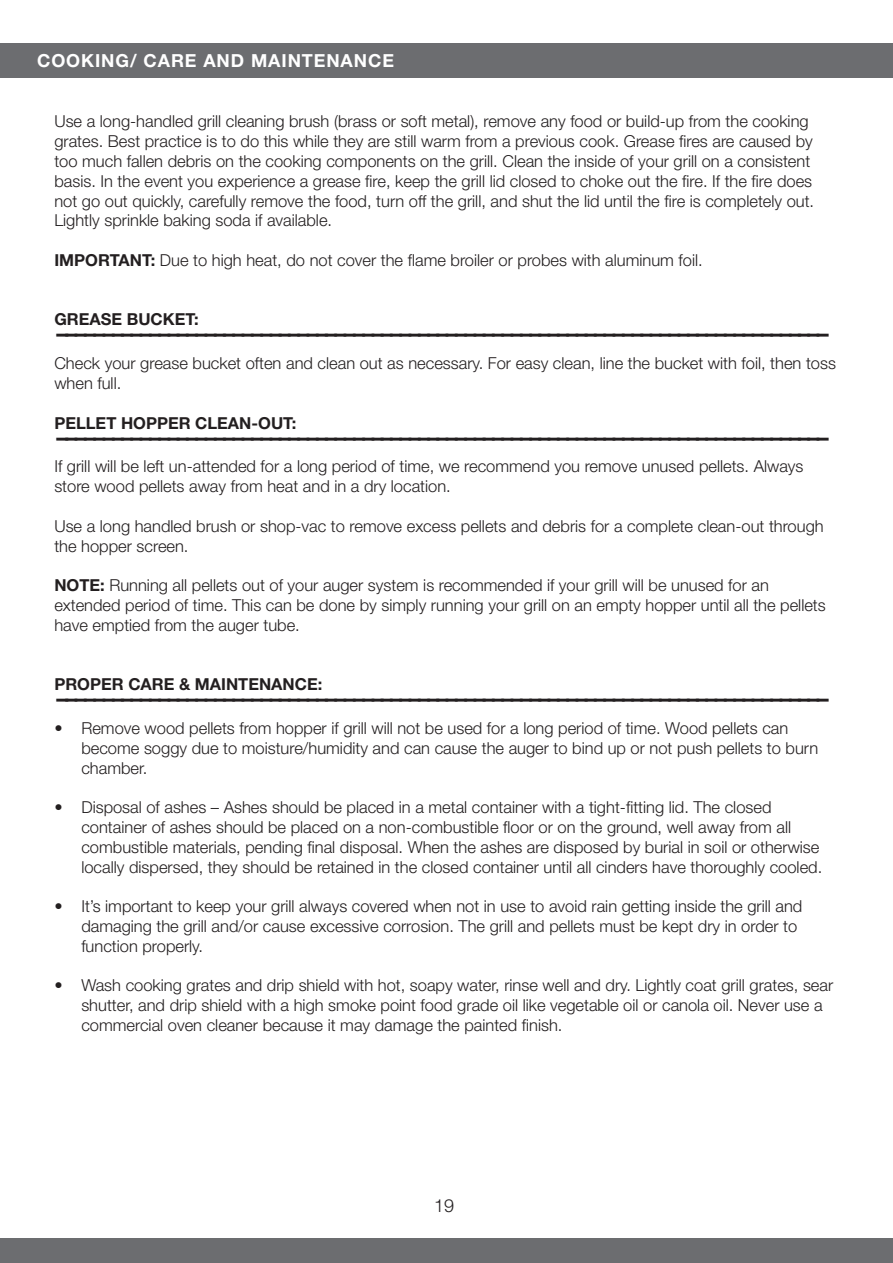
<style>
.page{position:relative;width:893px;height:1263px;background:#fff}
.page>*{position:absolute;margin:0;border:0;box-sizing:border-box;transform-origin:0 0}
.t1{font:700 18px "Helvetica Neue LT Std";letter-spacing:.05em;color:#fff}
.t2{font:300 18px "Helvetica Neue LT Std";color:#231f20}
.t3{font:300 16.5px/19.8px "Helvetica Neue LT Std";color:#231f20}
.t4{font:900 expanded 16.5px "Helvetica Neue LT Std";color:#231f20;scale:2 1}
.t5{font:700 16.5px "Helvetica Neue LT Std";color:#231f20}
.s1{font-weight:700}
</style>
<div class="page">
<div style="left:0;top:1238px;width:893px;height:25px;background:#6c6d70"></div>
<div style="left:0;top:43px;width:893px;height:35px;background:#6c6d70"></div>
<p class="t1" style="left:37px;top:50px;width:358px">COOKING/ CARE AND MAINTENANCE</p>
<p class="t3" style="left:54px;top:111px;width:761px">Use a long-handled grill cleaning brush (brass or soft metal), remove any food or build-up from the cooking grates. Best practice is to do this while they are still warm from a previous cook. Grease fires are caused by too much fallen debris on the cooking components on the grill. Clean the inside of your grill on a consistent basis. In the event you experience a grease fire, keep the grill lid closed to choke out the fire. If the fire does not go out quickly, carefully remove the food, turn off the grill, and shut the lid until the fire is completely out.<br>Lightly sprinkle baking soda if available.</p>
<p class="t3" style="left:54px;top:250px;width:650px"><span class="s1">IMPORTANT:</span> Due to high heat, do not cover the flame broiler or probes with aluminum foil.</p>
<p class="t5" style="left:54px;top:309px;width:146px">GREASE BUCKET:</p>
<p class="t4" style="left:54px;top:324px;width:390px">-----------------------------------------------------------------------------------</p>
<p class="t3" style="left:54px;top:353px;width:783px">Check your grease bucket often and clean out as necessary. For easy clean, line the bucket with foil, then toss when full.</p>
<p class="t5" style="left:54px;top:412px;width:244px">PELLET HOPPER CLEAN-OUT:</p>
<p class="t4" style="left:54px;top:427px;width:390px">-----------------------------------------------------------------------------------</p>
<p class="t3" style="left:54px;top:456px;width:751px">If grill will be left un-attended for a long period of time, we recommend you remove unused pellets. Always store wood pellets away from heat and in a dry location.</p>
<p class="t3" style="left:54px;top:516px;width:771px">Use a long handled brush or shop-vac to remove excess pellets and debris for a complete clean-out through the hopper screen.</p>
<p class="t3" style="left:54px;top:575px;width:773px"><span class="s1">NOTE:</span> Running all pellets out of your auger system is recommended if your grill will be unused for an extended period of time. This can be done by simply running your grill on an empty hopper until all the pellets have emptied from the auger tube.</p>
<p class="t5" style="left:54px;top:674px;width:269px">PROPER CARE &amp; MAINTENANCE:</p>
<p class="t4" style="left:54px;top:688px;width:390px">-----------------------------------------------------------------------------------</p>
<p class="t3" style="left:81px;top:718px;width:738px;text-indent:-27px">• Remove wood pellets from hopper if grill will not be used for a long period of time. Wood pellets can become soggy due to moisture/humidity and can cause the auger to bind up or not push pellets to burn chamber.</p>
<p class="t3" style="left:81px;top:797px;width:742px;text-indent:-27px">• Disposal of ashes – Ashes should be placed in a metal container with a tight-fitting lid. The closed container of ashes should be placed on a non-combustible floor or on the ground, well away from all combustible materials, pending final disposal. When the ashes are disposed by burial in soil or otherwise locally dispersed, they should be retained in the closed container until all cinders have thoroughly cooled.</p>
<p class="t3" style="left:81px;top:896px;width:722px;text-indent:-27px">• It’s important to keep your grill always covered when not in use to avoid rain getting inside the grill and damaging the grill and/or cause excessive corrosion. The grill and pellets must be kept dry in order to function properly.</p>
<p class="t3" style="left:81px;top:975px;width:753px;text-indent:-27px">• Wash cooking grates and drip shield with hot, soapy water, rinse well and dry. Lightly coat grill grates, sear shutter, and drip shield with a high smoke point food grade oil like vegetable oil or canola oil. Never use a commercial oven cleaner because it may damage the painted finish.</p>
<p class="t2" style="left:434px;top:1194px;width:22px">19</p>
</div>
